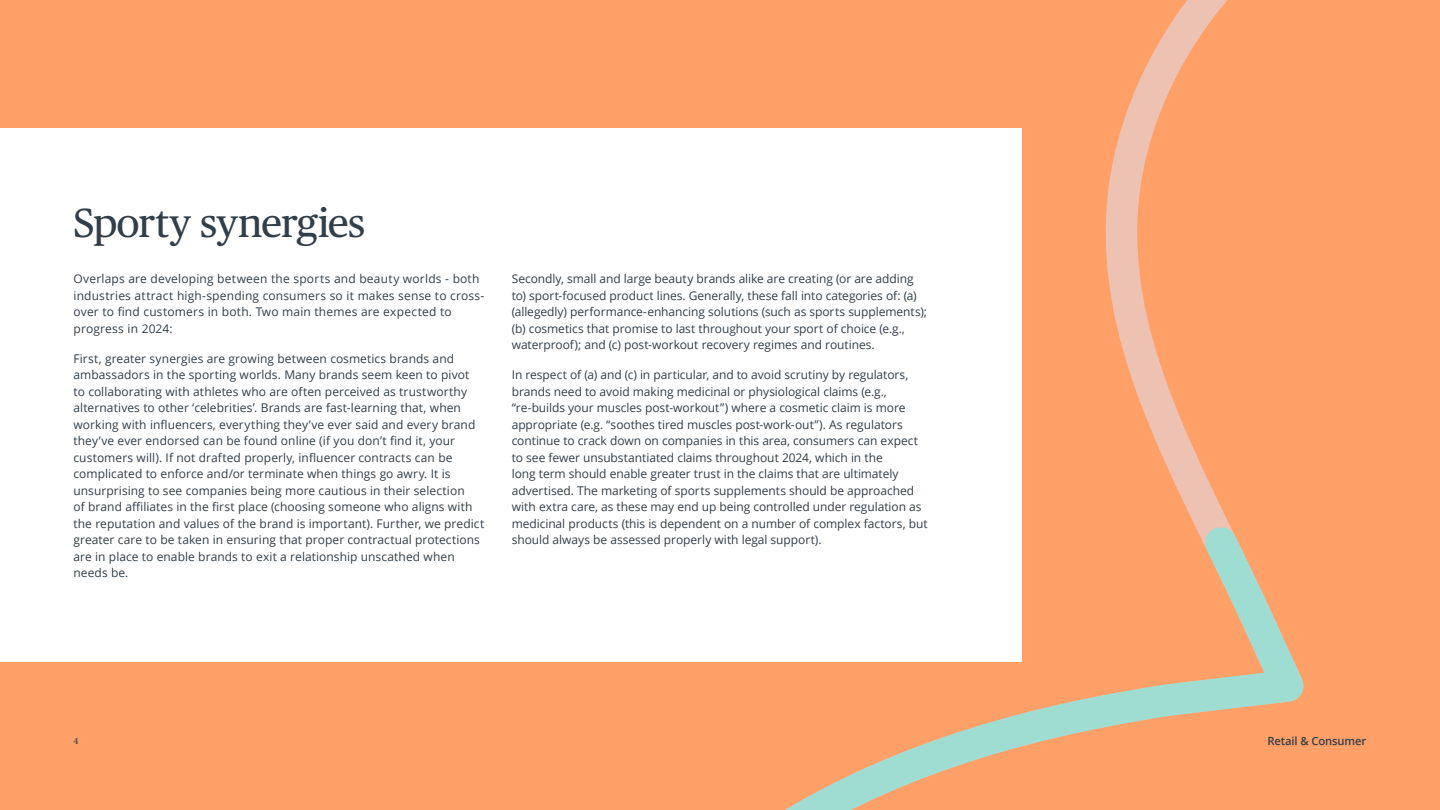
<style>
.page{position:relative;width:1440px;height:810px;background:#ffa069}
.page>*{position:absolute;margin:0;border:0;box-sizing:border-box;transform-origin:0 0}
.t1{font:40.5px "Publico Text";letter-spacing:-.02em;color:#323e48}
.t2{font:12px/16.5px "Open Sans";color:#323e48}
.t3{font:600 11.25px "Open Sans";letter-spacing:-.01em;color:#323e48}
.t4{font:9px "Publico Text";color:#323e48}
</style>
<div class="page">
<div style="left:0;top:128px;width:1022px;height:534px;background:#fff"></div>
<svg style="left:1105px;top:0;width:122px;height:501px"></svg>
<svg style="left:785px;top:501px;width:519px;height:309px"></svg>
<h1 class="t1" style="left:73px;top:192px;width:293px">Sporty synergies</h1>
<p class="t2" style="left:73px;top:270px;width:412px">Overlaps are developing between the sports and beauty worlds - both industries attract high-spending consumers so it makes sense to cross&shy;over to find customers in both. Two main themes are expected to progress in 2024:</p>
<p class="t2" style="left:73px;top:350px;width:412px">First, greater synergies are growing between cosmetics brands and ambassadors in the sporting worlds. Many brands seem keen to pivot<br>to collaborating with athletes who are often perceived as trustworthy alternatives to other ‘celebrities’. Brands are fast-learning that, when working with influencers, everything they’ve ever said and every brand they’ve ever endorsed can be found online (if you don’t find it, your customers will). If not drafted properly, influencer contracts can be complicated to enforce and/or terminate when things go awry. It is unsurprising to see companies being more cautious in their selection<br>of brand affiliates in the first place (choosing someone who aligns with the reputation and values of the brand is important). Further, we predict greater care to be taken in ensuring that proper contractual protections are in place to enable brands to exit a relationship unscathed when needs be.</p>
<p class="t2" style="left:512px;top:270px;width:417px">Secondly, small and large beauty brands alike are creating (or are adding to) sport-focused product lines. Generally, these fall into categories of: (a) (allegedly) performance-enhancing solutions (such as sports supplements); (b) cosmetics that promise to last throughout your sport of choice (e.g., waterproof); and (c) post-workout recovery regimes and routines.</p>
<p class="t2" style="left:512px;top:366px;width:417px">In respect of (a) and (c) in particular, and to avoid scrutiny by regulators, brands need to avoid making medicinal or physiological claims (e.g., “re-builds your muscles post-workout”) where a cosmetic claim is more appropriate (e.g. “soothes tired muscles post-work-out”). As regulators continue to crack down on companies in this area, consumers can expect to see fewer unsubstantiated claims throughout 2024, which in the<br>long term should enable greater trust in the claims that are ultimately advertised. The marketing of sports supplements should be approached with extra care, as these may end up being controlled under regulation as medicinal products (this is dependent on a number of complex factors, but should always be assessed properly with legal support).</p>
<p class="t4" style="left:73px;top:734px;width:7px">4</p>
<p class="t3" style="left:1267px;top:733px;width:101px">Retail &amp; Consumer</p>
</div>
